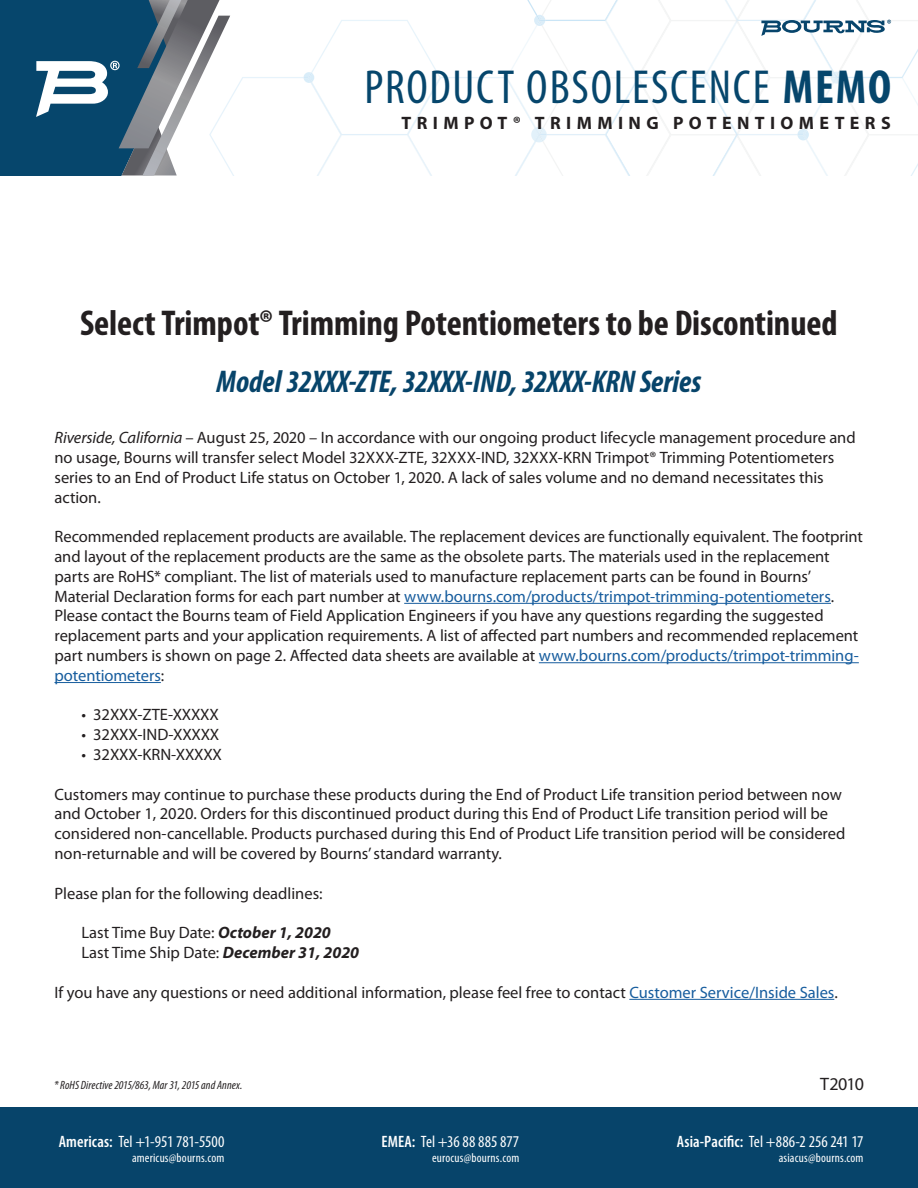
<style>
.page{position:relative;width:918px;height:1188px;background:#fff}
.page>*{position:absolute;margin:0;border:0;box-sizing:border-box;transform-origin:0 0}
.t1{font:condensed 48px "Myriad Pro";letter-spacing:.04em;color:#06466c}
.t2{font:700 condensed 36px "Myriad Pro";letter-spacing:-.005em;color:#231f20}
.t3{font:italic 700 condensed 31.5px "Myriad Pro";letter-spacing:-.005em;color:#07446a}
.t4{font:700 18px "Myriad Pro";letter-spacing:.3em;color:#231f20}
.t5{font:18px "Myriad Pro";letter-spacing:-.035em;color:#231f20}
.t6{font:16.5px/19.8px "Myriad Pro";color:#231f20}
.t7{font:condensed 16.5px "Myriad Pro";color:#fff}
.t8{font:condensed 12.75px "Myriad Pro";letter-spacing:.015em;color:#fff}
.t9{font:italic condensed 12px "Myriad Pro";letter-spacing:.005em;color:#231f20}
.s1{font-weight:700}
.s2{font-style:italic}
.s3{color:#175d9e}
.s4{font-weight:700;font-style:italic}
.s5{font-weight:600}
</style>
<div class="page">
<div style="left:0;top:1107px;width:918px;height:81px;background:#07446a"></div>
<svg style="left:0;top:0;width:918px;height:176px"></svg>
<hr style="left:404px;top:603px;width:427px;height:1px;background:#175d9e">
<hr style="left:539px;top:662px;width:320px;height:1px;background:#175d9e">
<hr style="left:54px;top:682px;width:107px;height:1px;background:#175d9e">
<hr style="left:629px;top:999px;width:205px;height:1px;background:#175d9e">
<h1 class="t1" style="left:364px;top:61px;width:528px">PRODUCT OBSOLESCENCE <span class="s1">MEMO</span></h1>
<p class="t4" style="left:402px;top:113px;width:491px">TRIMPOT® TRIMMING POTENTIOMETERS</p>
<h2 class="t2" style="left:80px;top:304px;width:759px">Select Trimpot® Trimming Potentiometers to be Discontinued</h2>
<h3 class="t3" style="left:217px;top:365px;width:486px">Model 32XXX-ZTE, 32XXX-IND, 32XXX-KRN Series</h3>
<p class="t6" style="left:54px;top:428px;width:803px"><span class="s2">Riverside, California</span> – August 25, 2020 – In accordance with our ongoing product lifecycle management procedure and no usage, Bourns will transfer select Model 32XXX-ZTE, 32XXX-IND, 32XXX-KRN Trimpot® Trimming Potentiometers series to an End of Product Life status on October 1, 2020. A lack of sales volume and no demand necessitates this action.</p>
<p class="t6" style="left:54px;top:527px;width:810px">Recommended replacement products are available. The replacement devices are functionally equivalent. The footprint and layout of the replacement products are the same as the obsolete parts. The materials used in the replacement parts are RoHS* compliant. The list of materials used to manufacture replacement parts can be found in Bourns’ Material Declaration forms for each part number at <span class="s3">www.bourns.com/products/trimpot-trimming-potentiometers</span>.<br>Please contact the Bourns team of Field Application Engineers if you have any questions regarding the suggested replacement parts and your application requirements. A list of affected part numbers and recommended replacement part numbers is shown on page 2. Affected data sheets are available at <span class="s3">www.bourns.com/products/trimpot-trimming&shy;potentiometers</span>:</p>
<p class="t6" style="left:81px;top:705px;width:139px">• 32XXX-ZTE-XXXXX</p>
<p class="t6" style="left:81px;top:725px;width:139px">• 32XXX-IND-XXXXX</p>
<p class="t6" style="left:81px;top:745px;width:142px">• 32XXX-KRN-XXXXX</p>
<p class="t6" style="left:55px;top:785px;width:792px">Customers may continue to purchase these products during the End of Product Life transition period between now and October 1, 2020. Orders for this discontinued product during this End of Product Life transition period will be considered non-cancellable. Products purchased during this End of Product Life transition period will be considered non-returnable and will be covered by Bourns’ standard warranty.</p>
<p class="t6" style="left:55px;top:884px;width:270px">Please plan for the following deadlines:</p>
<p class="t6" style="left:81px;top:923px;width:279px">Last Time Buy Date: <span class="s4">October 1, 2020<br></span>Last Time Ship Date: <span class="s4">December 31, 2020</span></p>
<p class="t6" style="left:55px;top:983px;width:785px">If you have any questions or need additional information, please feel free to contact <span class="s3">Customer Service/Inside Sales</span>.</p>
<p class="t9" style="left:54px;top:1079px;width:190px">* RoHS Directive 2015/863, Mar 31, 2015 and Annex.</p>
<p class="t5" style="left:820px;top:1074px;width:45px">T2010</p>
<p class="t7" style="left:59px;top:1132px;width:167px"><span class="s5">Americas:</span> Tel +1-951 781-5500</p>
<p class="t8" style="left:132px;top:1151px;width:94px">americus@bourns.com</p>
<p class="t7" style="left:382px;top:1132px;width:139px"><span class="s5">EMEA:</span> Tel +36 88 885 877</p>
<p class="t8" style="left:432px;top:1151px;width:89px">eurocus@bourns.com</p>
<p class="t7" style="left:677px;top:1132px;width:188px"><span class="s5">Asia-Pacific:</span> Tel +886-2 256 241 17</p>
<p class="t8" style="left:779px;top:1151px;width:86px">asiacus@bourns.com</p>
</div>
